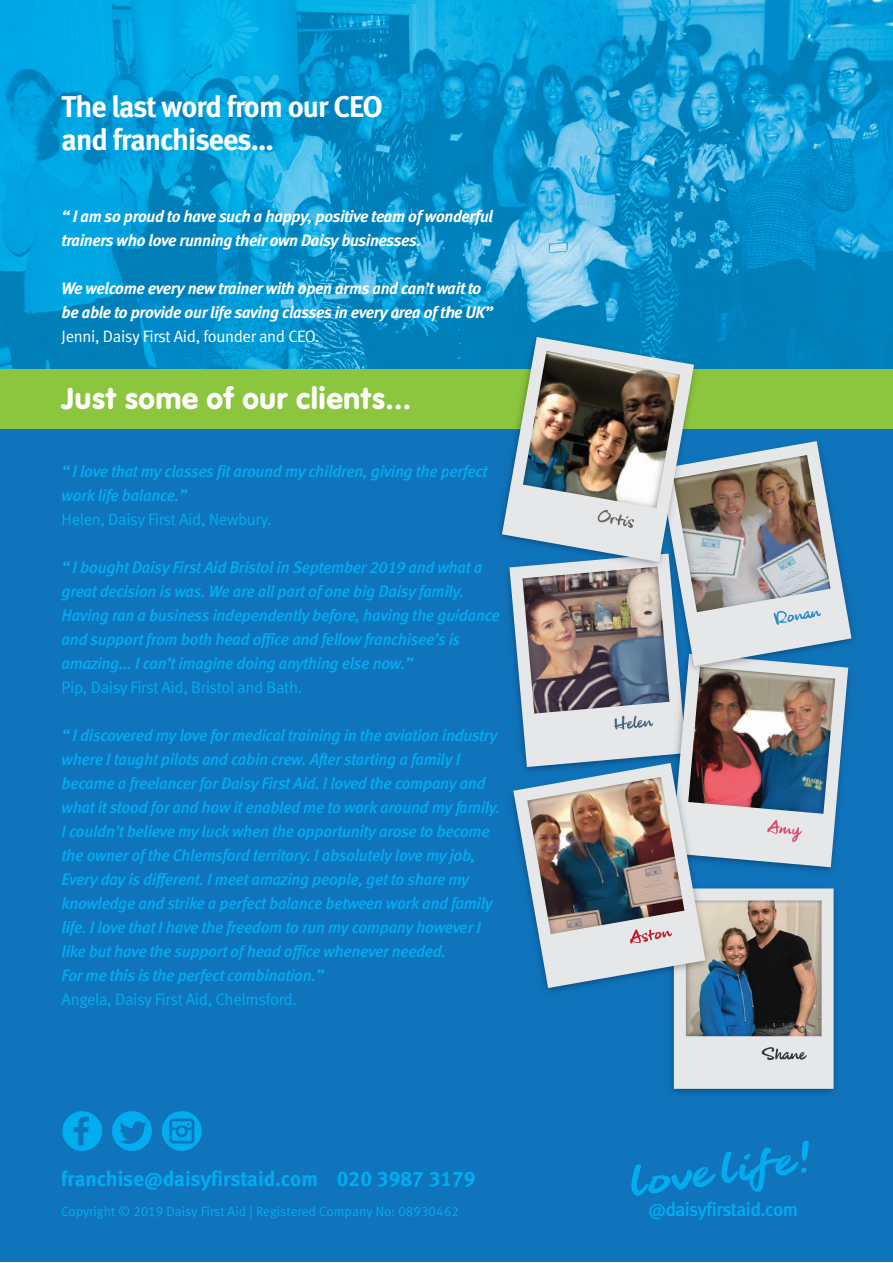
<style>
.page{position:relative;width:893px;height:1263px;background:#fff}
.page>*{position:absolute;margin:0;border:0;box-sizing:border-box;transform-origin:0 0}
.t1{font:31.5px "VAG Rundschrift D";letter-spacing:.005em;color:#fff}
.t2{font:700 30px/33.5px "Meta Bank";letter-spacing:-.03em;color:#fff}
.t3{font:700 21px "Meta Bank";color:#00aeef}
.t4{font:500 19.2px "Meta Bank";letter-spacing:-.03em;color:#00aeef}
.t5{font:italic 500 16.5px/24px "Meta Bank";letter-spacing:-.02em;color:#00aeef}
.t6{font:italic 700 16.5px/24px "Meta Bank";letter-spacing:-.02em;color:#fff}
.t7{font:16.5px "Meta Bank Normal";letter-spacing:-.02em;color:#00aeef}
.t8{font:16.5px "Meta Bank Normal";letter-spacing:-.02em;color:#fff}
.t9{font:13.5px "Meta Bank Normal";color:#00aeef}
</style>
<div class="page">
<img style="left:0;top:0;width:893px;height:369px">
<div style="left:0;top:375px;width:893px;height:886px;background:#1074bc"></div>
<svg style="left:62px;top:1111px;width:40px;height:40px"></svg>
<svg style="left:112px;top:1111px;width:40px;height:40px"></svg>
<svg style="left:162px;top:1111px;width:40px;height:40px"></svg>
<svg style="left:631px;top:1144px;width:178px;height:52px"></svg>
<div style="left:0;top:369px;width:893px;height:60px;background:#8bc63e"></div>
<img style="left:448px;top:288px;width:298px;height:249px">
<img style="left:495px;top:300px;width:236px;height:132px">
<img style="left:672px;top:1089px;width:163px;height:55px">
<img style="left:502px;top:337px;width:349px;height:752px">
<h2 class="t2" style="left:62px;top:89px;width:323px">The last word from our CEO and franchisees...</h2>
<p class="t6" style="left:62px;top:204px;width:433px">“ I am so proud to have such a happy, positive team of wonderful trainers who love running their own Daisy businesses.</p>
<p class="t6" style="left:62px;top:276px;width:433px">We welcome every new trainer with open arms and can’t wait to be able to provide our life saving classes in every area of the UK”</p>
<p class="t8" style="left:62px;top:327px;width:260px">Jenni, Daisy First Aid, founder and CEO.</p>
<h1 class="t1" style="left:62px;top:380px;width:351px">Just some of our clients...</h1>
<p class="t5" style="left:62px;top:459px;width:427px">“ I love that my classes fit around my children, giving the perfect work life balance.”</p>
<p class="t7" style="left:62px;top:509px;width:212px">Helen, Daisy First Aid, Newbury.</p>
<p class="t5" style="left:62px;top:555px;width:440px">“ I bought Daisy First Aid Bristol in September 2019 and what a great decision is was. We are all part of one big Daisy family.<br>Having ran a business independently before, having the guidance and support from both head office and fellow franchisee’s is amazing... I can’t imagine doing anything else now.”</p>
<p class="t7" style="left:62px;top:677px;width:242px">Pip, Daisy First Aid, Bristol and Bath.</p>
<p class="t5" style="left:62px;top:723px;width:440px">“ I discovered my love for medical training in the aviation industry where I taught pilots and cabin crew. After starting a family I became a freelancer for Daisy First Aid. I loved the company and what it stood for and how it enabled me to work around my family.<br>I couldn't believe my luck when the opportunity arose to become the owner of the Chlemsford territory. I absolutely love my job, Every day is different. I meet amazing people, get to share my knowledge and strike a perfect balance between work and family life. I love that I have the freedom to run my company however I like but have the support of head office whenever needed.<br>For me this is the perfect combination.”</p>
<p class="t7" style="left:62px;top:989px;width:237px">Angela, Daisy First Aid, Chelmsford.</p>
<p class="t3" style="left:61px;top:1166px;width:416px">franchise@daisyfirstaid.com 020 3987 3179</p>
<p class="t9" style="left:61px;top:1204px;width:399px">Copyright © 2019 Daisy First Aid | Registered Company No: 08930462</p>
<p class="t4" style="left:648px;top:1198px;width:151px">@daisyfirstaid.com</p>
</div>
